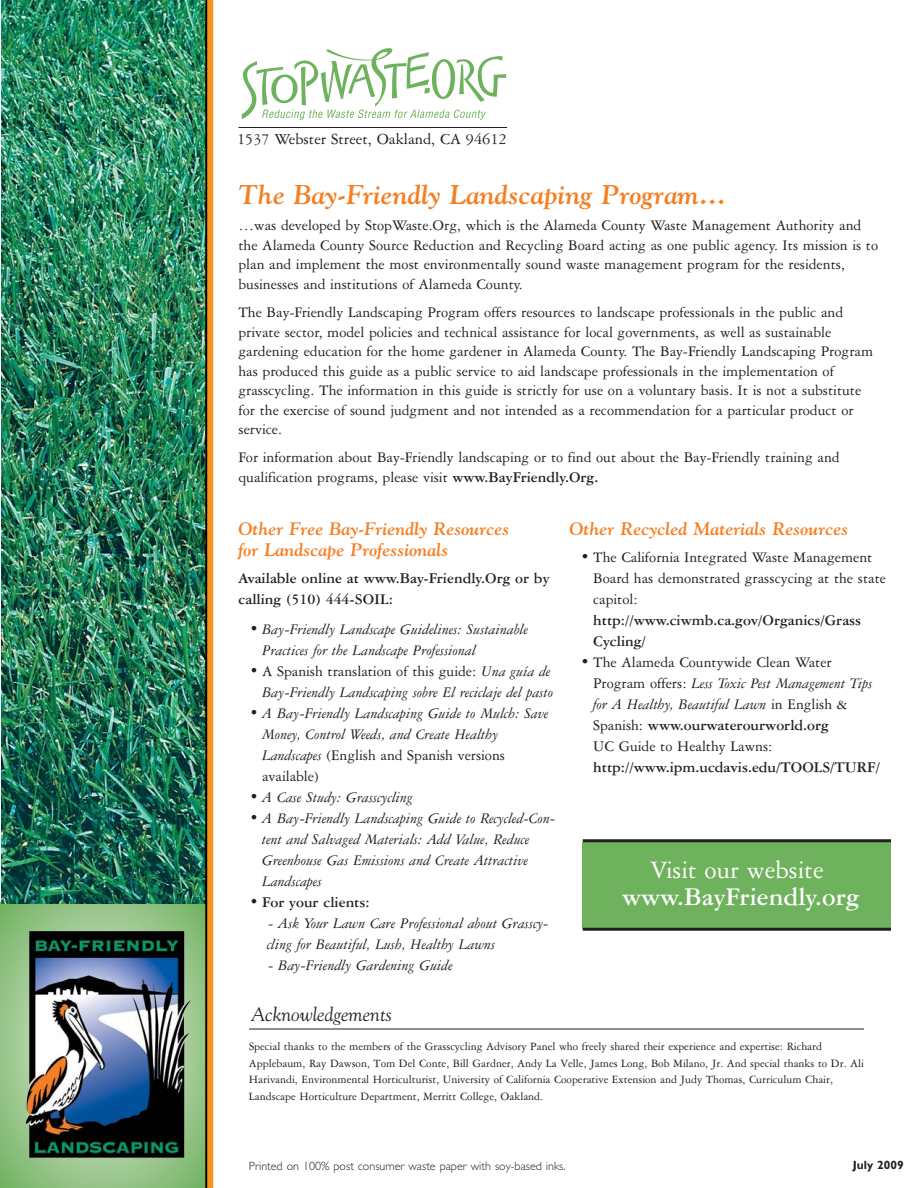
<style>
.page{position:relative;width:918px;height:1188px;background:#fff}
.page>*{position:absolute;margin:0;border:0;box-sizing:border-box;transform-origin:0 0}
.t1{font:italic 700 27px "Goudy";color:#f57f23}
.t2{font:700 27px "American Garamond BT";color:#fff}
.t3{font:27px "American Garamond BT";color:#fff}
.t4{font:italic 19.5px "Goudy";color:#231f20}
.t5{font:italic 700 18px/20.9px "Goudy";color:#f57f23}
.t6{font:16.5px "American Garamond BT";color:#231f20}
.t7{font:15.75px/19.5px "American Garamond BT";color:#231f20}
.t8{font:italic 15.75px/21px "American Garamond BT";color:#231f20}
.t9{font:700 15.75px/21px "American Garamond BT";color:#231f20}
.t10{font:12px/16.8px "American Garamond BT";color:#231f20}
.t11{font:300 12px "Gill Sans";color:#231f20}
.t12{font:700 12px "Gill Sans";color:#231f20}
.s1{font-weight:700}
.s2{font-style:normal}
.s3{font-style:italic}
</style>
<div class="page">
<svg style="left:0;top:903px;width:205px;height:285px;background:#91c184"></svg>
<img style="left:2px;top:0;width:203px;height:903px">
<img style="left:241px;top:48px;width:266px;height:72px">
<hr style="left:249px;top:1029px;width:615px;height:1px;background:#231f20">
<div style="left:205px;top:0;width:6px;height:1188px;background:#000"></div>
<div style="left:207px;top:0;width:6px;height:1188px;background:#f7931d"></div>
<hr style="left:238px;top:127px;width:269px;height:1px;background:#231f20">
<img style="left:26px;top:931px;width:166px;height:227px">
<div style="left:583px;top:842px;width:308px;height:87px;background:#6eb25d"></div>
<hr style="left:583px;top:839px;width:308px;height:3px;background:#231f20">
<hr style="left:583px;top:928px;width:308px;height:3px;background:#231f20">
<p class="t6" style="left:237px;top:133px;width:271px">1537 Webster Street, Oakland, CA 94612</p>
<h1 class="t1" style="left:239px;top:185px;width:489px">The Bay-Friendly Landscaping Program…</h1>
<p class="t7" style="left:239px;top:217px;width:641px">…was developed by StopWaste.Org, which is the Alameda County Waste Management Authority and the Alameda County Source Reduction and Recycling Board acting as one public agency. Its mission is to plan and implement the most environmentally sound waste management program for the residents, businesses and institutions of Alameda County.</p>
<p class="t7" style="left:239px;top:304px;width:636px">The Bay-Friendly Landscaping Program offers resources to landscape professionals in the public and private sector, model policies and technical assistance for local governments, as well as sustainable gardening education for the home gardener in Alameda County. The Bay-Friendly Landscaping Program has produced this guide as a public service to aid landscape professionals in the implementation of grasscycling. The information in this guide is strictly for use on a voluntary basis. It is not a substitute for the exercise of sound judgment and not intended as a recommendation for a particular product or service.</p>
<p class="t7" style="left:239px;top:449px;width:603px">For information about Bay-Friendly landscaping or to find out about the Bay-Friendly training and qualification programs, please visit <span class="s1">www.BayFriendly.Org.</span></p>
<p class="t5" style="left:239px;top:520px;width:272px">Other Free Bay-Friendly Resources for Landscape Professionals</p>
<p class="t9" style="left:239px;top:569px;width:313px">Available online at www.Bay-Friendly.Org or by calling (510) 444-SOIL:</p>
<p class="t8" style="left:262px;top:620px;width:268px;text-indent:-13px"><span class="s2">•</span> Bay-Friendly Landscape Guidelines: Sustainable<br>Practices for the Landscape Professional</p>
<p class="t8" style="left:249px;top:662px;width:305px;text-align:right"><span class="s2">• A Spanish translation of this guide:</span> Una guía de<br>Bay-Friendly Landscaping sobre El reciclaje del pasto</p>
<p class="t8" style="left:262px;top:704px;width:288px;text-indent:-13px"><span class="s2">•</span> A Bay-Friendly Landscaping Guide to Mulch: Save Money, Control Weeds, and Create Healthy Landscapes <span class="s2">(English and Spanish versions available)</span></p>
<p class="t8" style="left:249px;top:788px;width:165px"><span class="s2">•</span> A Case Study: Grasscycling</p>
<p class="t8" style="left:262px;top:809px;width:295px;text-indent:-13px"><span class="s2">•</span> A Bay-Friendly Landscaping Guide to Recycled-Con&shy;tent and Salvaged Materials: Add Value, Reduce Greenhouse Gas Emissions and Create Attractive Landscapes</p>
<p class="t9" style="left:249px;top:892px;width:122px">• For your clients:</p>
<p class="t8" style="left:267px;top:914px;width:283px">- Ask Your Lawn Care Professional about Grasscy&shy;cling for Beautiful, Lush, Healthy Lawns</p>
<p class="t8" style="left:269px;top:956px;width:186px">- Bay-Friendly Gardening Guide</p>
<p class="t5" style="left:570px;top:520px;width:280px">Other Recycled Materials Resources</p>
<p class="t7" style="left:593px;top:548px;width:294px;line-height:21px;text-indent:-13px"><span class="s1">•</span> The California Integrated Waste Management<br>Board has demonstrated grasscycing at the state capitol:</p>
<p class="t9" style="left:593px;top:611px;width:270px">http://www.ciwmb.ca.gov/Organics/Grass<br>Cycling/</p>
<p class="t7" style="left:593px;top:653px;width:281px;line-height:21px;text-indent:-13px"><span class="s1">•</span> The Alameda Countywide Clean Water Program offers: <span class="s3">Less Toxic Pest Management Tips for A Healthy, Beautiful Lawn</span> in English &amp; Spanish: <span class="s1">www.ourwaterourworld.org<br></span>UC Guide to Healthy Lawns:</p>
<p class="t9" style="left:593px;top:758px;width:288px">http://www.ipm.ucdavis.edu/TOOLS/TURF/</p>
<h1 class="t3" style="left:650px;top:859px;width:175px">Visit our website</h1>
<h1 class="t2" style="left:622px;top:885px;width:239px">www.BayFriendly.org</h1>
<p class="t4" style="left:251px;top:1006px;width:142px">Acknowledgements</p>
<p class="t10" style="left:249px;top:1038px;width:616px">Special thanks to the members of the Grasscycling Advisory Panel who freely shared their experience and expertise: Richard Applebaum, Ray Dawson, Tom Del Conte, Bill Gardner, Andy La Velle, James Long, Bob Milano, Jr. And special thanks to Dr. Ali Harivandi, Environmental Horticulturist, University of California Cooperative Extension and Judy Thomas, Curriculum Chair, Landscape Horticulture Department, Merritt College, Oakland.</p>
<p class="t11" style="left:249px;top:1162px;width:318px">Printed on 100% post consumer waste paper with soy-based inks.</p>
<p class="t12" style="left:853px;top:1161px;width:52px">July 2009</p>
</div>
